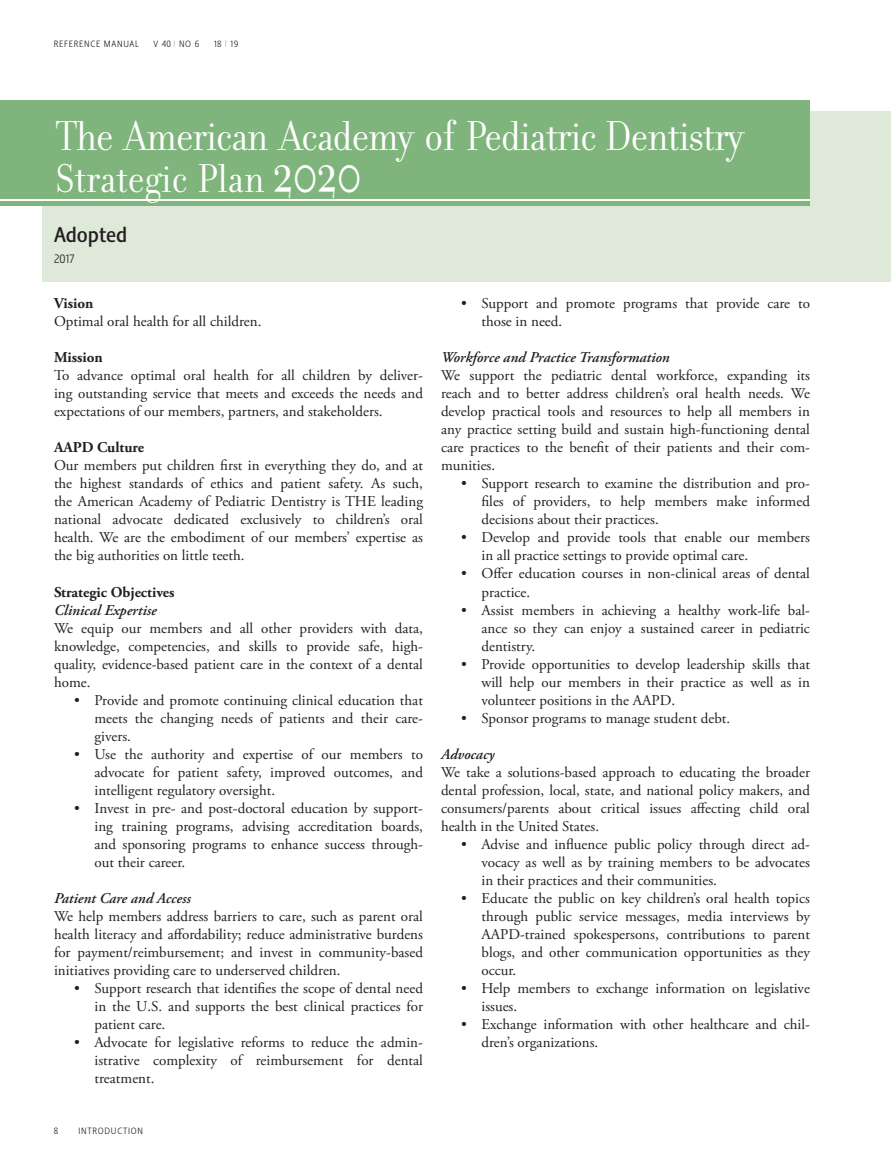
<style>
.page{position:relative;width:891px;height:1175px;background:#fff}
.page>*{position:absolute;margin:0;border:0;box-sizing:border-box;transform-origin:0 0}
.section_title{font:45px "Filosofia Grand";letter-spacing:-.02em;color:#fff}
.section_title-2{font:43.5px "Filosofia Grand";color:#fff}
.headline{font:500 21px "Stalemate LF";color:#231f20}
.body_copy{font:15px/18px "Adobe Garamond Pro";color:#231f20;text-align:justify}
.body_copy-2{font:italic 600 15px "Adobe Garamond Pro";color:#231f20}
.body_copy-3{font:700 15px "Adobe Garamond Pro";color:#231f20}
.author{font:300 12px "Stalemate LF";color:#231f20}
.t1{font:300 9px "Stalemate LF";letter-spacing:.08em;color:#231f20}
.s1{font-size:67.5px}
</style>
<div class="page">
<div style="left:43px;top:111px;width:848px;height:170px;background:#dee9da"></div>
<div style="left:0;top:100px;width:810px;height:106px;background:#7fb57c"></div>
<hr style="left:0;top:199px;width:810px;height:1px;background:#fff">
<p class="t1" style="left:54px;top:38px;width:87px">REFERENCE MANUAL</p>
<p class="t1" style="left:154px;top:38px;width:47px">V 40 <sup>/</sup> NO 6</p>
<p class="t1" style="left:214px;top:38px;width:26px">18 <sup>/</sup> 19</p>
<p class="section_title" style="left:56px;top:112px;width:689px">The American Academy of Pediatric Dentistry</p>
<p class="section_title-2" style="left:56px;top:155px;width:308px">Strategic Plan <span class="s1">2020</span></p>
<p class="headline" style="left:54px;top:222px;width:75px">Adopted</p>
<p class="author" style="left:54px;top:252px;width:22px">2017</p>
<p class="body_copy-3" style="left:54px;top:295px;width:41px">Vision</p>
<p class="body_copy" style="left:54px;top:313px;width:209px">Optimal oral health for all children.</p>
<p class="body_copy-3" style="left:54px;top:349px;width:50px">Mission</p>
<p class="body_copy" style="left:54px;top:367px;width:371px">To advance optimal oral health for all children by deliver&shy;ing outstanding service that meets and exceeds the needs and expectations of our members, partners, and stakeholders.</p>
<p class="body_copy-3" style="left:54px;top:439px;width:92px">AAPD Culture</p>
<p class="body_copy" style="left:54px;top:457px;width:371px">Our members put children first in everything they do, and at the highest standards of ethics and patient safety. As such, the American Academy of Pediatric Dentistry is THE leading national advocate dedicated exclusively to children’s oral health. We are the embodiment of our members’ expertise as the big authorities on little teeth.</p>
<p class="body_copy-3" style="left:54px;top:583px;width:122px">Strategic Objectives</p>
<p class="body_copy-2" style="left:54px;top:601px;width:104px">Clinical Expertise</p>
<p class="body_copy" style="left:54px;top:619px;width:371px">We equip our members and all other providers with data, knowledge, competencies, and skills to provide safe, high&shy;quality, evidence-based patient care in the context of a dental home.</p>
<p class="body_copy" style="left:94px;top:691px;width:330px;text-indent:-20px">• Provide and promote continuing clinical education that meets the changing needs of patients and their care&shy;givers.</p>
<p class="body_copy" style="left:94px;top:745px;width:330px;text-indent:-20px">• Use the authority and expertise of our members to advocate for patient safety, improved outcomes, and intelligent regulatory oversight.</p>
<p class="body_copy" style="left:94px;top:799px;width:330px;text-indent:-20px">• Invest in pre- and post-doctoral education by support&shy;ing training programs, advising accreditation boards, and sponsoring programs to enhance success through&shy;out their career.</p>
<p class="body_copy-2" style="left:54px;top:889px;width:138px">Patient Care and Access</p>
<p class="body_copy" style="left:54px;top:907px;width:371px">We help members address barriers to care, such as parent oral health literacy and affordability; reduce administrative burdens for payment/reimbursement; and invest in community-based initiatives providing care to underserved children.</p>
<p class="body_copy" style="left:94px;top:979px;width:330px;text-indent:-20px">• Support research that identifies the scope of dental need in the U.S. and supports the best clinical practices for patient care.</p>
<p class="body_copy" style="left:94px;top:1033px;width:330px;text-indent:-20px">• Advocate for legislative reforms to reduce the admin&shy;istrative complexity of reimbursement for dental treatment.</p>
<p class="body_copy" style="left:482px;top:295px;width:330px;text-indent:-20px">• Support and promote programs that provide care to those in need.</p>
<p class="body_copy-2" style="left:441px;top:349px;width:230px">Workforce and Practice Transformation</p>
<p class="body_copy" style="left:441px;top:367px;width:371px">We support the pediatric dental workforce, expanding its reach and to better address children’s oral health needs. We develop practical tools and resources to help all members in any practice setting build and sustain high-functioning dental care practices to the benefit of their patients and their com&shy;munities.</p>
<p class="body_copy" style="left:482px;top:475px;width:330px;text-indent:-20px">• Support research to examine the distribution and pro&shy;files of providers, to help members make informed decisions about their practices.</p>
<p class="body_copy" style="left:482px;top:529px;width:330px;text-indent:-20px">• Develop and provide tools that enable our members in all practice settings to provide optimal care.</p>
<p class="body_copy" style="left:482px;top:565px;width:330px;text-indent:-20px">• Offer education courses in non-clinical areas of dental practice.</p>
<p class="body_copy" style="left:482px;top:601px;width:330px;text-indent:-20px">• Assist members in achieving a healthy work-life bal&shy;ance so they can enjoy a sustained career in pediatric dentistry.</p>
<p class="body_copy" style="left:482px;top:655px;width:330px;text-indent:-20px">• Provide opportunities to develop leadership skills that will help our members in their practice as well as in volunteer positions in the AAPD.</p>
<p class="body_copy" style="left:461px;top:709px;width:270px">• Sponsor programs to manage student debt.</p>
<p class="body_copy-2" style="left:441px;top:745px;width:55px">Advocacy</p>
<p class="body_copy" style="left:441px;top:763px;width:371px">We take a solutions-based approach to educating the broader dental profession, local, state, and national policy makers, and consumers/parents about critical issues affecting child oral health in the United States.</p>
<p class="body_copy" style="left:482px;top:835px;width:330px;text-indent:-20px">• Advise and influence public policy through direct ad&shy;vocacy as well as by training members to be advocates in their practices and their communities.</p>
<p class="body_copy" style="left:482px;top:889px;width:330px;text-indent:-20px">• Educate the public on key children’s oral health topics through public service messages, media interviews by AAPD-trained spokespersons, contributions to parent blogs, and other communication opportunities as they occur.</p>
<p class="body_copy" style="left:482px;top:979px;width:330px;text-indent:-20px">• Help members to exchange information on legislative issues.</p>
<p class="body_copy" style="left:482px;top:1015px;width:330px;text-indent:-20px">• Exchange information with other healthcare and chil&shy;dren’s organizations.</p>
<p class="t1" style="left:54px;top:1125px;width:6px">8</p>
<p class="t1" style="left:79px;top:1125px;width:66px">INTRODUCTION</p>
</div>
